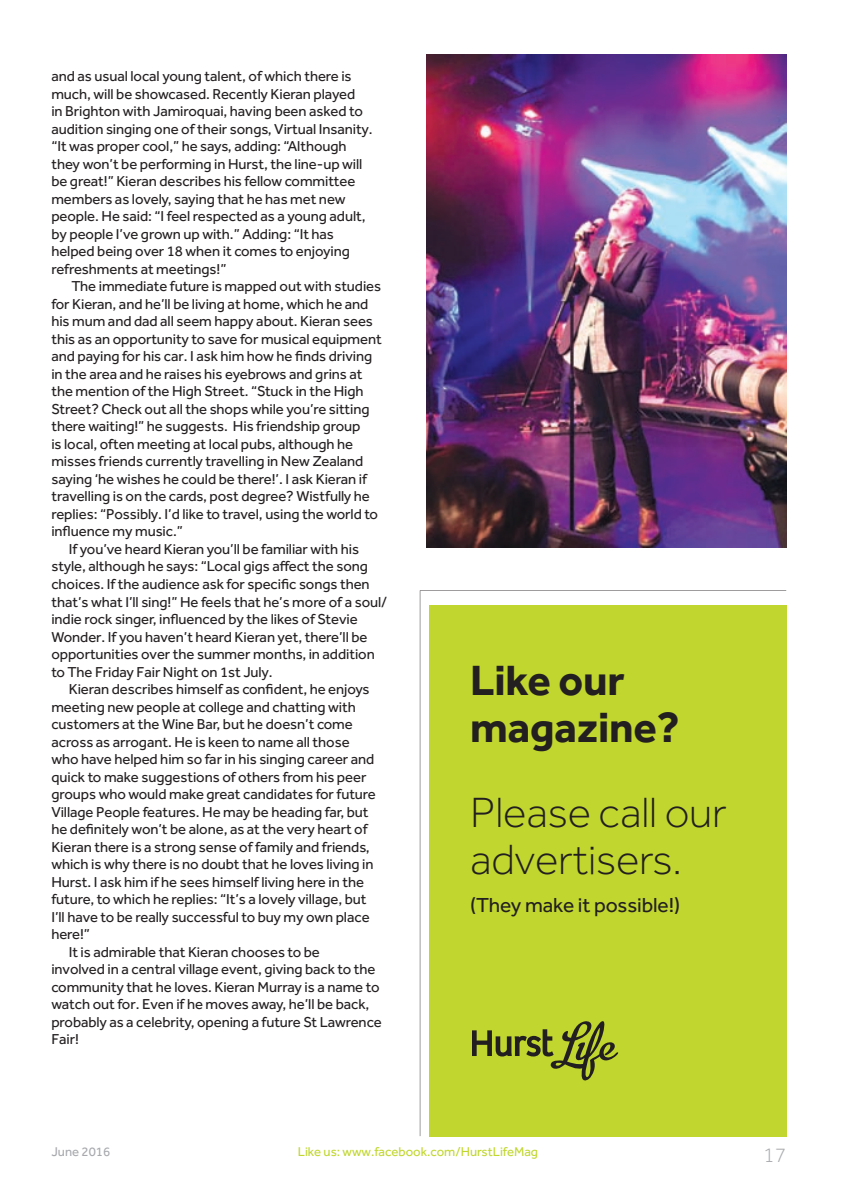
<style>
.page{position:relative;width:843px;height:1193px;background:#fff}
.page>*{position:absolute;margin:0;border:0;box-sizing:border-box;transform-origin:0 0}
.t1{font:300 43.75px/47.2px "Effra";letter-spacing:-.005em;color:#231f20}
.t2{font:700 43.75px/47.2px "Effra";letter-spacing:-.005em;color:#231f20}
.t3{font:21px "Effra";letter-spacing:-.005em;color:#231f20}
.t4{font:300 21px "Effra";color:#a8a9ad}
.t5{font:14.88px/17.5px "Effra";letter-spacing:-.005em;color:#231f20}
.t6{font:13.12px "Effra";color:#c1d72f}
.t7{font:13.12px "Effra";color:#a8a9ad}
</style>
<div class="page">
<img style="left:426px;top:54px;width:360px;height:493px">
<div style="left:419px;top:590px;width:367px;height:546px;background:#c1d72f"></div>
<p class="t5" style="left:51px;top:67px;width:323px">and as usual local young talent, of which there is much, will be showcased. Recently Kieran played<br>in Brighton with Jamiroquai, having been asked to audition singing one of their songs, Virtual Insanity. “It was proper cool,” he says, adding: “Although they won’t be performing in Hurst, the line-up will be great!” Kieran describes his fellow committee members as lovely, saying that he has met new people. He said: “I feel respected as a young adult, by people I’ve grown up with.” Adding: “It has helped being over 18 when it comes to enjoying refreshments at meetings!”</p>
<p class="t5" style="left:71px;top:277px;width:311px">The immediate future is mapped out with studies</p>
<p class="t5" style="left:51px;top:295px;width:318px">for Kieran, and he’ll be living at home, which he and</p>
<p class="t5" style="left:51px;top:312px;width:323px">his mum and dad all seem happy about. Kieran sees</p>
<p class="t5" style="left:51px;top:330px;width:332px">this as an opportunity to save for musical equipment</p>
<p class="t5" style="left:51px;top:347px;width:322px">and paying for his car. I ask him how he finds driving</p>
<p class="t5" style="left:51px;top:365px;width:312px">in the area and he raises his eyebrows and grins at</p>
<p class="t5" style="left:51px;top:382px;width:313px">the mention of the High Street. “Stuck in the High</p>
<p class="t5" style="left:51px;top:400px;width:319px">Street? Check out all the shops while you’re sitting</p>
<p class="t5" style="left:51px;top:417px;width:310px">there waiting!” he suggests. His friendship group</p>
<p class="t5" style="left:51px;top:435px;width:303px">is local, often meeting at local pubs, although he</p>
<p class="t5" style="left:51px;top:452px;width:313px">misses friends currently travelling in New Zealand</p>
<p class="t5" style="left:51px;top:470px;width:317px">saying ‘he wishes he could be there!’. I ask Kieran if</p>
<p class="t5" style="left:51px;top:487px;width:320px">travelling is on the cards, post degree? Wistfully he</p>
<p class="t5" style="left:51px;top:505px;width:328px">replies: “Possibly. I’d like to travel, using the world to</p>
<p class="t5" style="left:51px;top:522px;width:133px">influence my music.”</p>
<p class="t5" style="left:69px;top:540px;width:292px">If you’ve heard Kieran you’ll be familiar with his</p>
<p class="t5" style="left:51px;top:557px;width:318px">style, although he says: “Local gigs affect the song</p>
<p class="t5" style="left:51px;top:575px;width:320px">choices. If the audience ask for specific songs then</p>
<p class="t5" style="left:51px;top:592px;width:337px">that’s what I’ll sing!” He feels that he’s more of a soul/</p>
<p class="t5" style="left:51px;top:610px;width:308px">indie rock singer, influenced by the likes of Stevie</p>
<p class="t5" style="left:51px;top:627px;width:317px">Wonder. If you haven’t heard Kieran yet, there’ll be</p>
<p class="t5" style="left:51px;top:645px;width:325px">opportunities over the summer months, in addition</p>
<p class="t5" style="left:51px;top:662px;width:223px">to The Friday Fair Night on 1st July.</p>
<p class="t5" style="left:69px;top:680px;width:302px">Kieran describes himself as confident, he enjoys</p>
<p class="t5" style="left:51px;top:697px;width:306px">meeting new people at college and chatting with</p>
<p class="t5" style="left:51px;top:715px;width:303px">customers at the Wine Bar, but he doesn’t come</p>
<p class="t5" style="left:51px;top:732px;width:300px">across as arrogant. He is keen to name all those</p>
<p class="t5" style="left:51px;top:750px;width:324px">who have helped him so far in his singing career and</p>
<p class="t5" style="left:51px;top:767px;width:316px">quick to make suggestions of others from his peer</p>
<p class="t5" style="left:51px;top:785px;width:326px">groups who would make great candidates for future</p>
<p class="t5" style="left:51px;top:802px;width:318px">Village People features. He may be heading far, but</p>
<p class="t5" style="left:51px;top:820px;width:317px">he definitely won’t be alone, as at the very heart of</p>
<p class="t5" style="left:51px;top:837px;width:320px">Kieran there is a strong sense of family and friends,</p>
<p class="t5" style="left:51px;top:855px;width:323px">which is why there is no doubt that he loves living in</p>
<p class="t5" style="left:51px;top:872px;width:314px">Hurst. I ask him if he sees himself living here in the</p>
<p class="t5" style="left:51px;top:890px;width:316px">future, to which he replies: “It’s a lovely village, but</p>
<p class="t5" style="left:51px;top:907px;width:319px">I’ll have to be really successful to buy my own place</p>
<p class="t5" style="left:51px;top:925px;width:40px">here!”</p>
<p class="t5" style="left:69px;top:942px;width:252px">It is admirable that Kieran chooses to be</p>
<p class="t5" style="left:51px;top:960px;width:325px">involved in a central village event, giving back to the</p>
<p class="t5" style="left:51px;top:977px;width:329px">community that he loves. Kieran Murray is a name to</p>
<p class="t5" style="left:51px;top:995px;width:319px">watch out for. Even if he moves away, he’ll be back,</p>
<p class="t5" style="left:51px;top:1012px;width:332px">probably as a celebrity, opening a future St Lawrence</p>
<p class="t5" style="left:51px;top:1030px;width:29px">Fair!</p>
<h1 class="t2" style="left:470px;top:655px;width:211px">Like our magazine?</h1>
<h1 class="t1" style="left:470px;top:788px;width:258px">Please call our advertisers.</h1>
<h2 class="t3" style="left:470px;top:893px;width:211px">(They make it possible!)</h2>
<p class="t7" style="left:51px;top:1144px;width:60px">June 2016</p>
<p class="t6" style="left:298px;top:1144px;width:242px">Like us: www.facebook.com/HurstLifeMag</p>
<h2 class="t4" style="left:763px;top:1142px;width:24px">17</h2>
</div>
